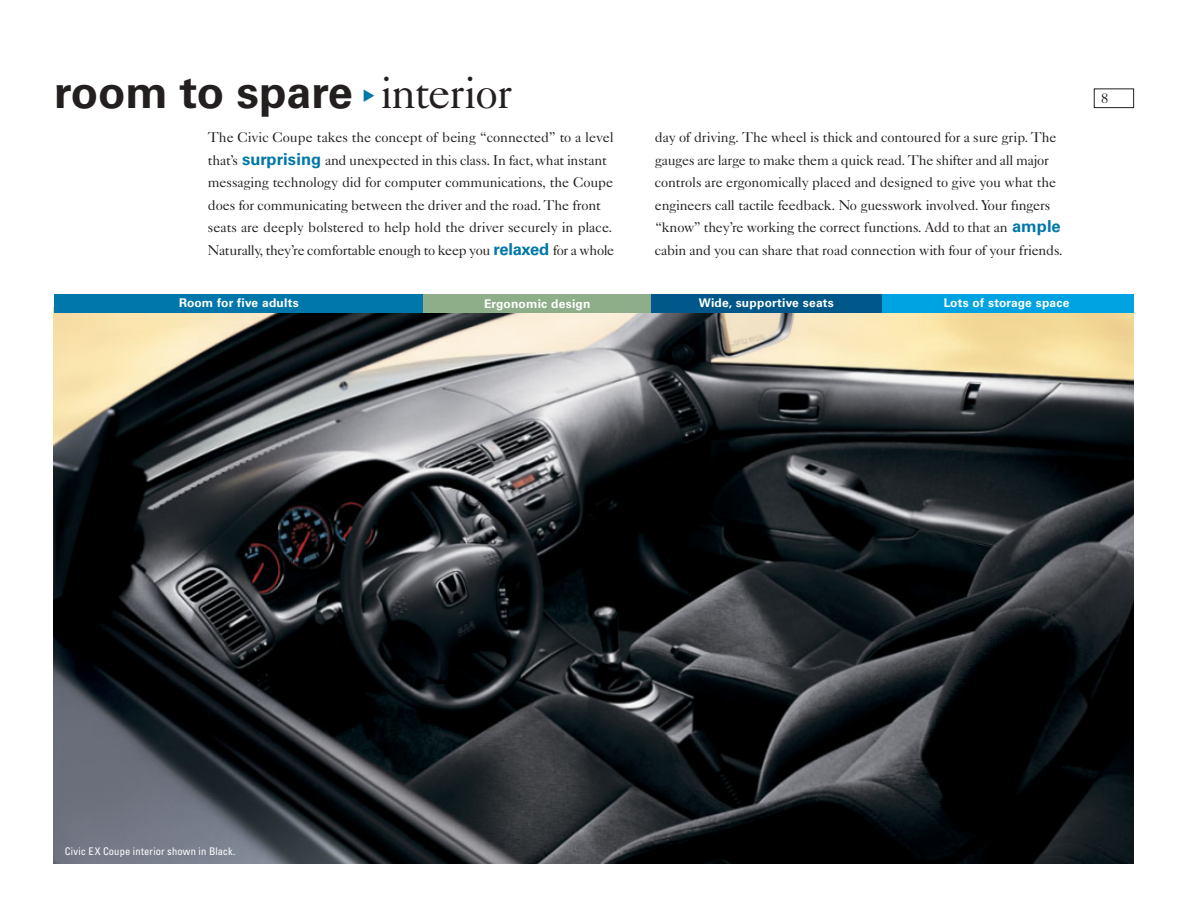
<style>
.page{position:relative;width:1188px;height:918px;background:#fff}
.page>*{position:absolute;margin:0;border:0;box-sizing:border-box;transform-origin:0 0}
.t1{font:700 45px "Univers";letter-spacing:-.005em;color:#231f1f}
.t2{font:45px "Caslon Five Forty";letter-spacing:-.025em;color:#231f1f}
.t3{font:14.25px/22.5px "Caslon Five Forty";letter-spacing:-.01em;color:#231f1f}
.t4{font:700 12px "Univers";letter-spacing:.015em;color:#fff}
.t5{font:condensed 10.5px "Univers";letter-spacing:.02em;color:#fff}
.s1{font-family:"Univers";font-weight:700;font-size:16.5px;color:#07a}
</style>
<div class="page">
<img style="left:54px;top:312px;width:1080px;height:552px">
<div style="left:54px;top:294px;width:373px;height:18px;background:#07a"></div>
<div style="left:424px;top:294px;width:232px;height:18px;background:#8ead89"></div>
<div style="left:651px;top:294px;width:234px;height:18px;background:#005789"></div>
<div style="left:882px;top:294px;width:252px;height:18px;background:#00a3e2"></div>
<div style="left:1094px;top:88px;width:40px;height:20px;border:1px solid #231f1f"></div>
<h1 class="t1" style="left:54px;top:76px;width:300px">room to spare</h1>
<h1 class="t2" style="left:381px;top:77px;width:133px">interior</h1>
<p class="t3" style="left:208px;top:128px;width:408px">The Civic Coupe takes the concept of being “connected” to a level that’s <span class="s1">surprising</span> and unexpected in this class. In fact, what instant messaging technology did for computer communications, the Coupe does for communicating between the driver and the road. The front seats are deeply bolstered to help hold the driver securely in place.<br>Naturally, they’re comfortable enough to keep you <span class="s1">relaxed</span> for a whole</p>
<p class="t3" style="left:655px;top:128px;width:409px">day of driving. The wheel is thick and contoured for a sure grip. The gauges are large to make them a quick read. The shifter and all major controls are ergonomically placed and designed to give you what the engineers call tactile feedback. No guesswork involved. Your fıngers “know” they’re working the correct functions. Add to that an <span class="s1">ample </span>cabin and you can share that road connection with four of your friends.</p>
<p class="t4" style="left:179px;top:299px;width:121px">Room for five adults</p>
<p class="t4" style="left:484px;top:299px;width:108px">Ergonomic design</p>
<p class="t4" style="left:699px;top:299px;width:137px">Wide, supportive seats</p>
<p class="t4" style="left:944px;top:299px;width:127px">Lots of storage space</p>
<p class="t3" style="left:1101px;top:88px;width:9px">8</p>
<p class="t5" style="left:65px;top:847px;width:172px">Civic EX Coupe interior shown in Black.</p>
</div>
